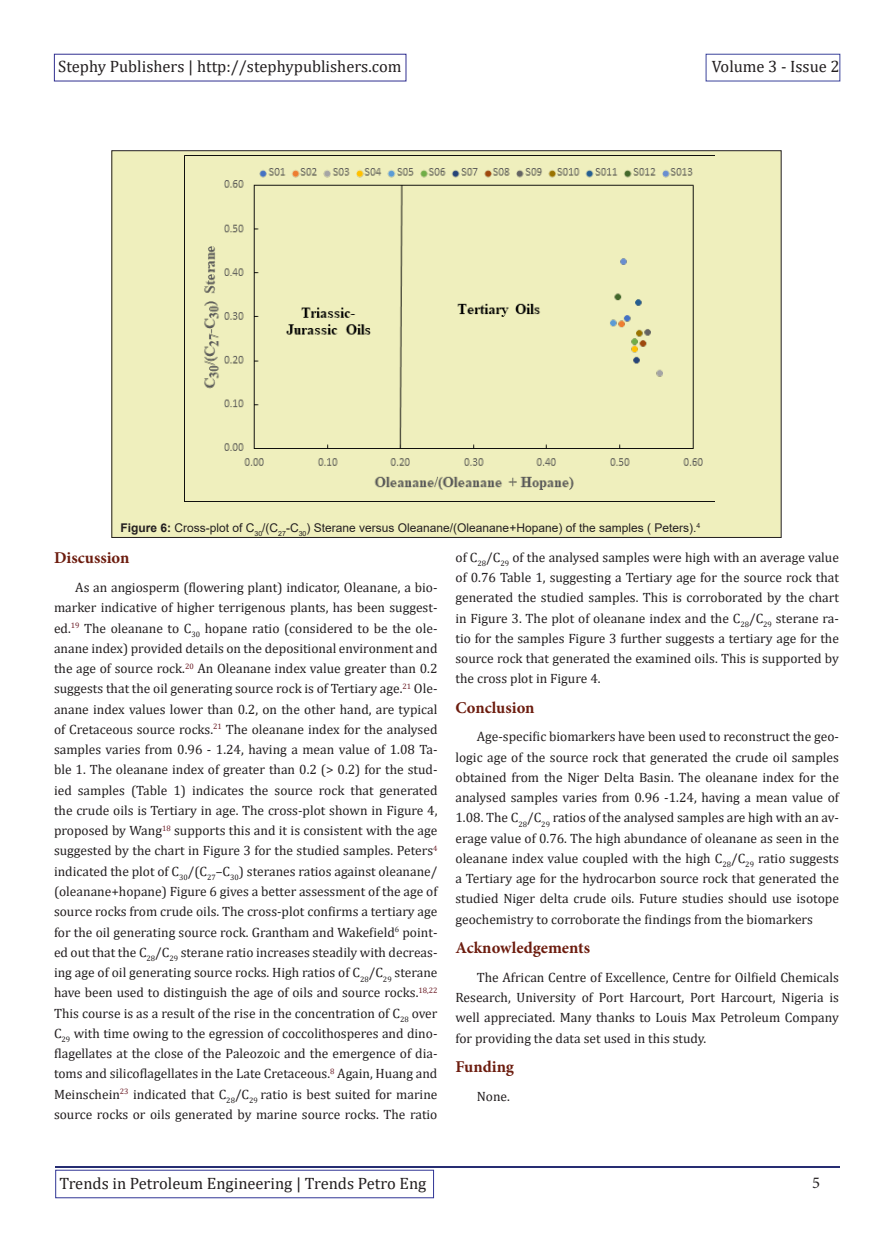
<style>
.page{position:relative;width:893px;height:1255px;background:#fff}
.page>*{position:absolute;margin:0;border:0;box-sizing:border-box;transform-origin:0 0}
.t1{font:16.5px "Cambria";color:#231f20}
.t2{font:700 16.5px "Minion Pro";color:#6c1c0e}
.t3{font:16.5px "Minion Pro";color:#231f20}
.t4{font:13.5px/20.2px "Cambria";color:#231f20;text-align:justify}
.t5{font:12px "Arial";color:#231f20}
.s1{font-weight:700}
</style>
<div class="page">
<div style="left:54px;top:54px;width:352px;height:27px;border:1px solid #302f90"></div>
<div style="left:706px;top:54px;width:134px;height:27px;border:1px solid #3b439b"></div>
<hr style="left:55px;top:1165px;width:785px;height:2px;background:#262d72">
<div style="left:56px;top:1169px;width:378px;height:28px;border:1px solid #303595"></div>
<div style="left:112px;top:151px;width:669px;height:386px;background:#efefbd"></div>
<img style="left:184px;top:155px;width:531px;height:346px">
<p class="t1" style="left:58px;top:56px;width:345px">Stephy Publishers | http://stephypublishers.com</p>
<p class="t1" style="left:712px;top:56px;width:129px">Volume 3 - Issue 2</p>
<p class="t5" style="left:120px;top:520px;width:581px"><span class="s1">Figure 6:</span> Cross-plot of C<sub>30</sub>/(C<sub>27</sub>-C<sub>30</sub>) Sterane versus Oleanane/(Oleanane+Hopane) of the samples ( Peters).<sup>4</sup></p>
<p class="t2" style="left:54px;top:546px;width:77px">Discussion</p>
<p class="t4" style="left:54px;top:577px;width:385px;text-indent:21px">As an angiosperm (flowering plant) indicator, Oleanane, a bio&shy;marker indicative of higher terrigenous plants, has been suggest&shy;ed.<sup>19</sup> The oleanane to C<sub>30</sub> hopane ratio (considered to be the ole&shy;anane index) provided details on the depositional environment and the age of source rock.<sup>20</sup> An Oleanane index value greater than 0.2 suggests that the oil generating source rock is of Tertiary age.<sup>21</sup> Ole&shy;anane index values lower than 0.2, on the other hand, are typical of Cretaceous source rocks.<sup>21</sup> The oleanane index for the analysed samples varies from 0.96 - 1.24, having a mean value of 1.08 Ta&shy;ble 1. The oleanane index of greater than 0.2 (&gt; 0.2) for the stud&shy;ied samples (Table 1) indicates the source rock that generated the crude oils is Tertiary in age. The cross-plot shown in Figure 4, proposed by Wang<sup>18</sup> supports this and it is consistent with the age suggested by the chart in Figure 3 for the studied samples. Peters<sup>4 </sup>indicated the plot of C<sub>30</sub>/(C<sub>27</sub>–C<sub>30</sub>) steranes ratios against oleanane/ (oleanane+hopane) Figure 6 gives a better assessment of the age of source rocks from crude oils. The cross-plot confirms a tertiary age for the oil generating source rock. Grantham and Wakefield<sup>6</sup> point&shy;ed out that the C<sub>28</sub>/C<sub>29</sub> sterane ratio increases steadily with decreas&shy;ing age of oil generating source rocks. High ratios of C<sub>28</sub>/C<sub>29</sub> sterane have been used to distinguish the age of oils and source rocks.<sup>18,22<br></sup>This course is as a result of the rise in the concentration of C<sub>28</sub> over C<sub>29</sub> with time owing to the egression of coccolithosperes and dino&shy;flagellates at the close of the Paleozoic and the emergence of dia&shy;toms and silicoflagellates in the Late Cretaceous.<sup>8</sup> Again, Huang and Meinschein<sup>23</sup> indicated that C<sub>28</sub>/C<sub>29</sub> ratio is best suited for marine source rocks or oils generated by marine source rocks. The ratio</p>
<p class="t4" style="left:455px;top:547px;width:385px">of C<sub>28</sub>/C<sub>29</sub> of the analysed samples were high with an average value of 0.76 Table 1, suggesting a Tertiary age for the source rock that generated the studied samples. This is corroborated by the chart in Figure 3. The plot of oleanane index and the C<sub>28</sub>/C<sub>29</sub> sterane ra&shy;tio for the samples Figure 3 further suggests a tertiary age for the source rock that generated the examined oils. This is supported by the cross plot in Figure 4.</p>
<p class="t2" style="left:455px;top:695px;width:81px">Conclusion</p>
<p class="t4" style="left:455px;top:726px;width:385px;text-indent:21px">Age-specific biomarkers have been used to reconstruct the geo&shy;logic age of the source rock that generated the crude oil samples obtained from the Niger Delta Basin. The oleanane index for the analysed samples varies from 0.96 -1.24, having a mean value of 1.08. The C<sub>28</sub>/C<sub>29</sub> ratios of the analysed samples are high with an av&shy;erage value of 0.76. The high abundance of oleanane as seen in the oleanane index value coupled with the high C<sub>28</sub>/C<sub>29</sub> ratio suggests a Tertiary age for the hydrocarbon source rock that generated the studied Niger delta crude oils. Future studies should use isotope geochemistry to corroborate the findings from the biomarkers</p>
<p class="t2" style="left:455px;top:936px;width:136px">Acknowledgements</p>
<p class="t4" style="left:455px;top:966px;width:385px;text-indent:21px">The African Centre of Excellence, Centre for Oilfield Chemicals Research, University of Port Harcourt, Port Harcourt, Nigeria is well appreciated. Many thanks to Louis Max Petroleum Company for providing the data set used in this study.</p>
<p class="t2" style="left:455px;top:1054px;width:60px">Funding</p>
<p class="t4" style="left:477px;top:1085px;width:35px">None.</p>
<p class="t1" style="left:60px;top:1173px;width:368px">Trends in Petroleum Engineering | Trends Petro Eng</p>
<p class="t3" style="left:812px;top:1171px;width:9px">5</p>
</div>
